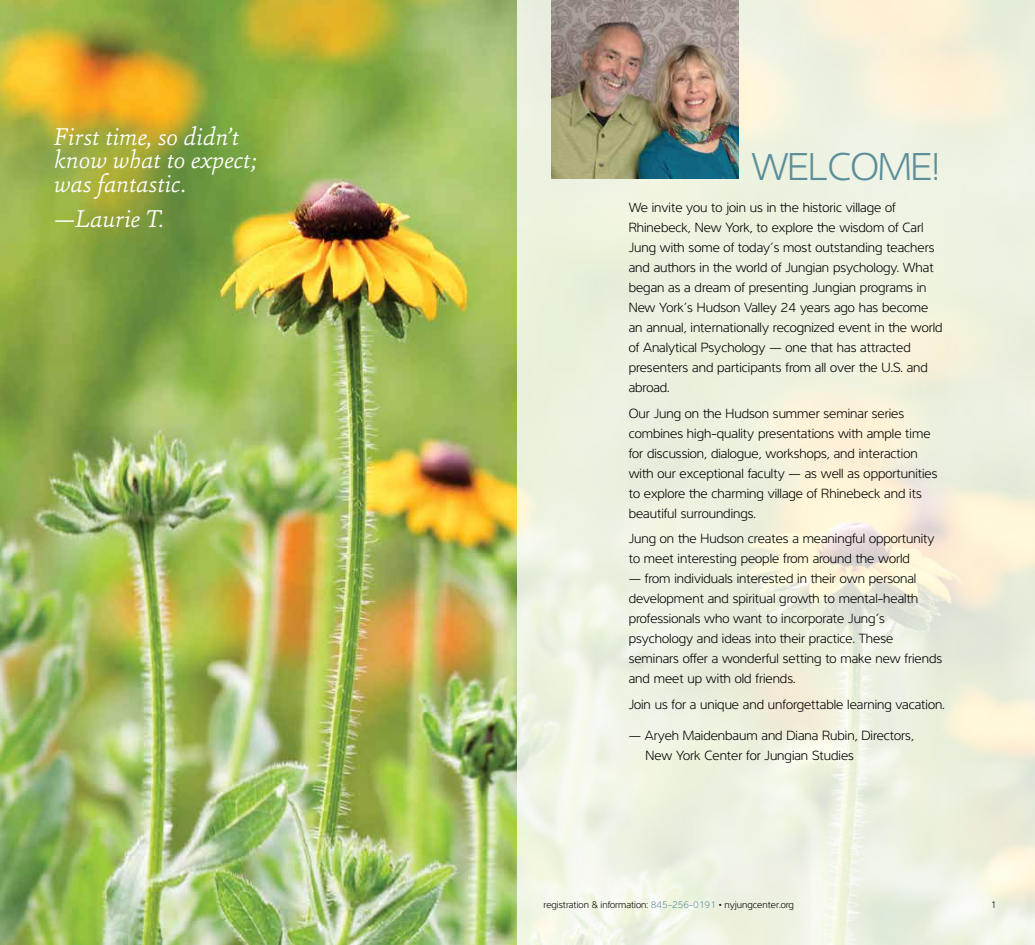
<style>
.page{position:relative;width:1035px;height:945px;background:#fff}
.page>*{position:absolute;margin:0;border:0;box-sizing:border-box;transform-origin:0 0}
.t1{font:300 40px "Interval Sans Pro";letter-spacing:-.02em;color:#5c8e99}
.t2{font:italic 300 26.25px/23.8px "Sina";color:#fff}
.t3{font:300 13.75px/20px "Interval Sans Pro";color:#000}
.t4{font:300 10px "Interval Sans Pro";color:#000}
.s1{color:#5c8e99}
</style>
<div class="page">
<img style="left:0;top:0;width:518px;height:945px">
<svg style="left:518px;top:0;width:517px;height:945px;background:#eef1df"></svg>
<img style="left:551px;top:0;width:187px;height:178px">
<h2 class="t2" style="left:54px;top:124px;width:204px">First time, so didn’t know what to expect; was fantastic.</h2>
<h2 class="t2" style="left:54px;top:206px;width:111px">—Laurie T.</h2>
<h1 class="t1" style="left:752px;top:138px;width:190px">WELCOME!</h1>
<p class="t3" style="left:629px;top:196px;width:315px">We invite you to join us in the historic village of Rhinebeck, New York, to explore the wisdom of Carl Jung with some of today’s most outstanding teachers and authors in the world of Jungian psychology. What began as a dream of presenting Jungian programs in New York’s Hudson Valley 24 years ago has become an annual, internationally recognized event in the world of Analytical Psychology — one that has attracted presenters and participants from all over the U.S. and abroad.</p>
<p class="t3" style="left:629px;top:402px;width:310px">Our Jung on the Hudson summer seminar series combines high-quality presentations with ample time for discussion, dialogue, workshops, and interaction with our exceptional faculty — as well as opportunities to explore the charming village of Rhinebeck and its beautiful surroundings.</p>
<p class="t3" style="left:629px;top:528px;width:307px">Jung on the Hudson creates a meaningful opportunity to meet interesting people from around the world</p>
<p class="t3" style="left:629px;top:568px;width:315px">— from individuals interested in their own personal development and spiritual growth to mental-health professionals who want to incorporate Jung’s psychology and ideas into their practice. These seminars offer a wonderful setting to make new friends and meet up with old friends.</p>
<p class="t3" style="left:629px;top:693px;width:317px">Join us for a unique and unforgettable learning vacation.</p>
<p class="t3" style="left:646px;top:724px;width:270px;text-indent:-17px">— Aryeh Maidenbaum and Diana Rubin, Directors,<br>New York Center for Jungian Studies</p>
<p class="t4" style="left:544px;top:898px;width:252px">registration &amp; information: <span class="s1">845-256-0191</span> • nyjungcenter.org</p>
<p class="t4" style="left:990px;top:898px;width:7px">1</p>
</div>
